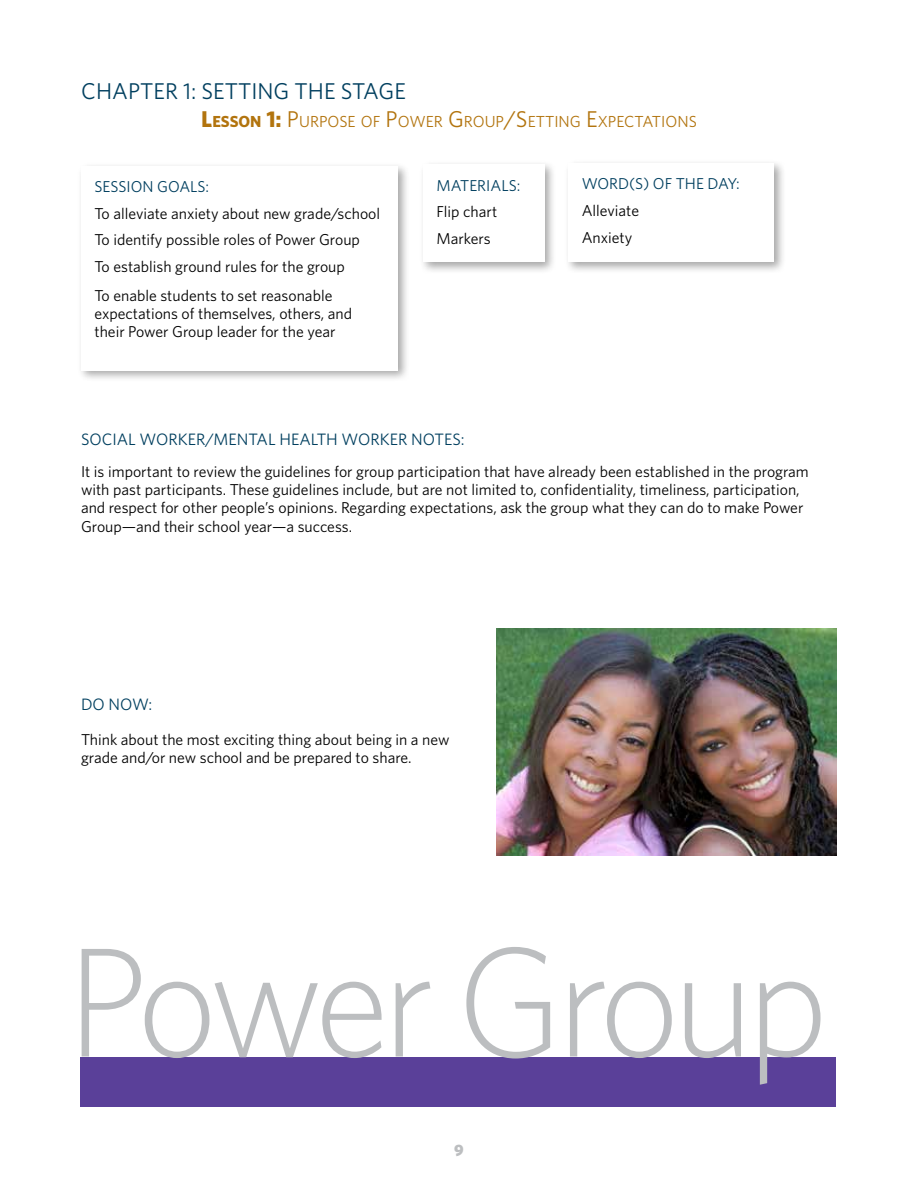
<style>
.page{position:relative;width:918px;height:1188px;background:#fff}
.page>*{position:absolute;margin:0;border:0;box-sizing:border-box;transform-origin:0 0}
.t1{font:300 155.85px "Whitney";letter-spacing:-.05em;color:#bcbec0}
.t2{font:22.8px "Whitney";color:#003f5f}
.t3{font:16.5px "Whitney";color:#003f5f}
.t4{font:900 16.5px "Whitney";color:#bcbec0}
.t5{font:16.05px "Whitney";color:#b2740e}
.t6{font:15.75px/26.7px "Whitney";color:#000}
.t7{font:15.75px "Whitney";color:#003f5f}
.s1{font-weight:700;font-size:22.8px}
.s2{font-weight:700}
.s3{font-size:22.8px}
</style>
<div class="page">
<div style="left:77px;top:162px;width:333px;height:221px;background:#000;opacity:.35"></div>
<div style="left:81px;top:166px;width:317px;height:204px;background:#fff"></div>
<div style="left:419px;top:160px;width:138px;height:114px;background:#000;opacity:.35"></div>
<div style="left:423px;top:164px;width:121px;height:98px;background:#fff"></div>
<div style="left:564px;top:159px;width:222px;height:116px;background:#000;opacity:.35"></div>
<div style="left:568px;top:163px;width:206px;height:99px;background:#fff"></div>
<div style="left:80px;top:1057px;width:756px;height:50px;background:#5a4099"></div>
<img style="left:496px;top:628px;width:341px;height:227px">
<h2 class="t2" style="left:81px;top:76px;width:326px">CHAPTER 1: SETTING THE STAGE</h2>
<p class="t5" style="left:201px;top:110px;width:497px"><span class="s1">L</span><span class="s2">ESSON</span> <span class="s1">1:</span> <span class="s3">P</span>URPOSE OF <span class="s3">P</span>OWER <span class="s3">G</span>ROUP<span class="s3">/S</span> ETTING <span class="s3">E</span>XPECTATIONS</p>
<p class="t7" style="left:94px;top:176px;width:116px">SESSION GOALS:</p>
<p class="t6" style="left:94px;top:199px;width:287px">To alleviate anxiety about new grade/school<br>To identify possible roles of Power Group<br>To establish ground rules for the group</p>
<p class="t6" style="left:94px;top:286px;width:259px;line-height:18px">To enable students to set reasonable expectations of themselves, others, and their Power Group leader for the year</p>
<p class="t7" style="left:436px;top:175px;width:85px">MATERIALS:</p>
<p class="t6" style="left:436px;top:198px;width:62px">Flip chart<br>Markers</p>
<p class="t3" style="left:81px;top:429px;width:385px">SOCIAL WORKER/MENTAL HEALTH WORKER NOTES:</p>
<p class="t7" style="left:582px;top:173px;width:160px">WORD(S) OF THE DAY:</p>
<p class="t6" style="left:582px;top:197px;width:59px">Alleviate<br>Anxiety</p>
<p class="t6" style="left:81px;top:462px;width:729px;line-height:18.3px">It is important to review the guidelines for group participation that have already been established in the program with past participants. These guidelines include, but are not limited to, confidentiality, timeliness, participation, and respect for other people’s opinions. Regarding expectations, ask the group what they can do to make Power Group—and their school year—a success.</p>
<p class="t3" style="left:81px;top:694px;width:73px">DO NOW:</p>
<p class="t6" style="left:81px;top:730px;width:370px;line-height:18px">Think about the most exciting thing about being in a new grade and/or new school and be prepared to share.</p>
<h1 class="t1" style="left:66px;top:898px;width:764px">Power Group</h1>
<p class="t4" style="left:454px;top:1139px;width:11px">9</p>
</div>
